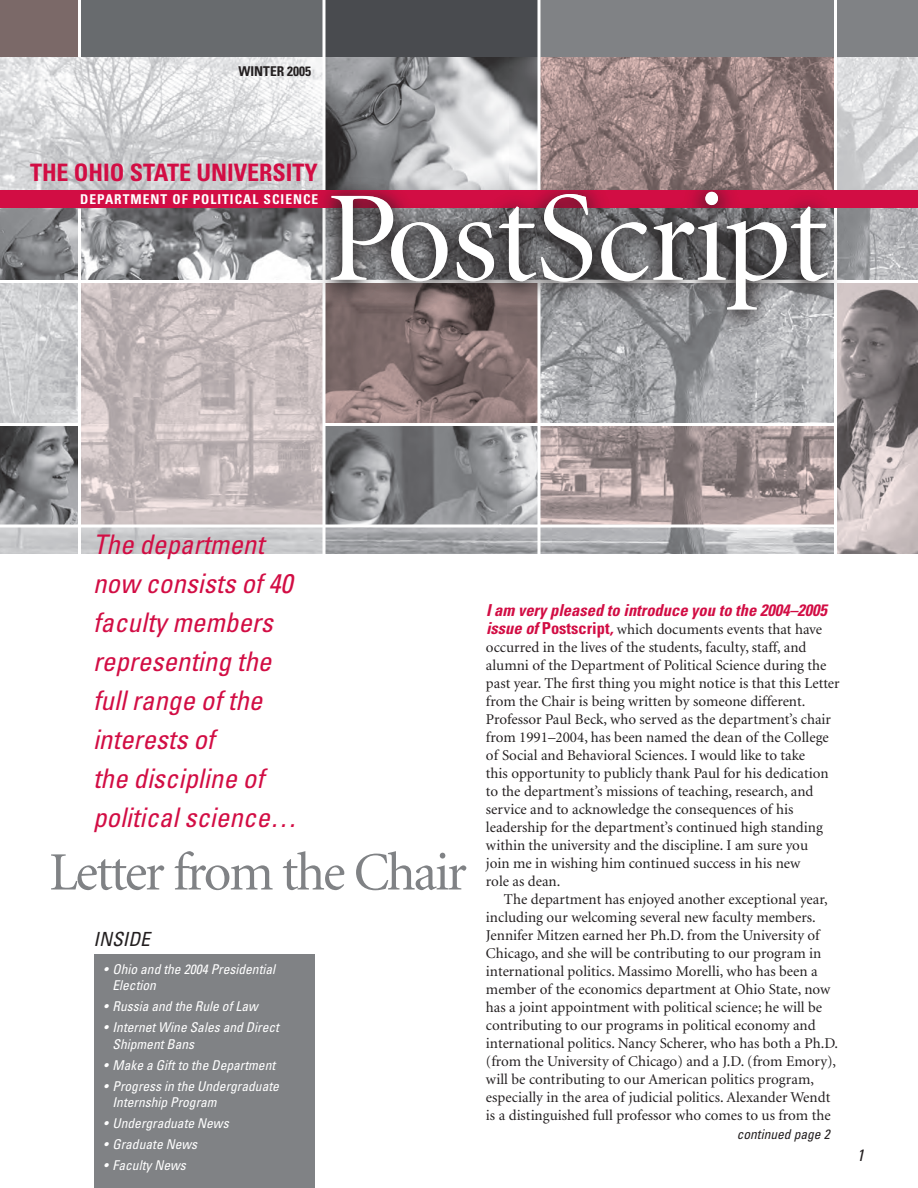
<style>
.page{position:relative;width:918px;height:1188px;background:#fff}
.page>*{position:absolute;margin:0;border:0;box-sizing:border-box;transform-origin:0 0}
.t1{font:129px "Minion Display";color:#fff}
.t2{font:54px "Minion";letter-spacing:-.04em;color:#808285}
.PS_callout{font:italic condensed 27px/39px "Univers";color:#d20d44}
.t3{font:700 condensed 24px "Univers";color:#d20d44}
.t4{font:italic condensed 19.5px "Univers";color:#231f20}
.PS_body_first_par{font:italic 700 condensed 16.5px "Univers";color:#d20d44}
.PS_callout-2{font:italic condensed 16.5px "Univers";color:#231f20}
.PS_body_first_par-2{font:15px/18px "Minion";color:#231f20}
.PS_body{font:15px/18px "Minion";color:#231f20}
.t5{font:italic condensed 13.5px/16.5px "Univers";color:#fff}
.t6{font:700 condensed 13.5px "Univers";letter-spacing:.075em;color:#fff}
.t7{font:italic condensed 13.5px "Univers";color:#231f20}
.t8{font:700 condensed 13.5px "Univers";color:#231f20}
.s1{font-family:"Univers";font-weight:700;font-style:italic;font-stretch:condensed;font-size:16.5px;color:#d20d44}
.s2{font-family:"Univers";font-weight:700;font-stretch:condensed;font-size:16.5px;color:#d20d44}
</style>
<div class="page">
<img style="left:325px;top:338px;width:509px;height:216px">
<img style="left:0;top:57px;width:322px;height:497px">
<img style="left:837px;top:57px;width:81px;height:133px">
<img style="left:846px;top:208px;width:72px;height:72px">
<svg style="left:540px;top:57px;width:294px;height:118px;background:#9c8483"></svg>
<svg style="left:81px;top:283px;width:241px;height:242px;background:#c6bbbc"></svg>
<div style="left:0;top:0;width:918px;height:57px;background:#808285"></div>
<img style="left:325px;top:57px;width:212px;height:118px">
<img style="left:0;top:208px;width:313px;height:72px">
<img style="left:0;top:426px;width:78px;height:99px">
<img style="left:325px;top:426px;width:212px;height:99px">
<div style="left:80px;top:0;width:244px;height:57px;background:#686b6e"></div>
<div style="left:326px;top:0;width:212px;height:57px;background:#494b4f"></div>
<div style="left:0;top:0;width:78px;height:57px;background:#7b6968"></div>
<svg style="left:837px;top:283px;width:81px;height:271px;background:#9d9495"></svg>
<svg style="left:540px;top:426px;width:294px;height:99px;background:#a49595"></svg>
<svg style="left:325px;top:338px;width:212px;height:85px;background:#8c7776"></svg>
<div style="left:94px;top:954px;width:221px;height:234px;background:#808285"></div>
<hr style="left:322px;top:0;width:3px;height:600px;background:#fff">
<hr style="left:537px;top:0;width:3px;height:194px;background:#fff">
<hr style="left:834px;top:0;width:3px;height:600px;background:#fff">
<hr style="left:0;top:280px;width:918px;height:3px;background:#fff">
<hr style="left:324px;top:423px;width:512px;height:3px;background:#fff">
<hr style="left:537px;top:281px;width:3px;height:281px;background:#fff">
<hr style="left:78px;top:0;width:3px;height:57px;background:#fff">
<hr style="left:78px;top:208px;width:3px;height:350px;background:#fff">
<hr style="left:0;top:525px;width:835px;height:3px;background:#fff">
<hr style="left:0;top:423px;width:81px;height:3px;background:#fff">
<div style="left:0;top:190px;width:918px;height:18px;background:#d20d44"></div>
<svg style="left:313px;top:175px;width:533px;height:163px;background:#7f676e"></svg>
<p class="t8" style="left:238px;top:63px;width:9px">WINTER</p>
<p class="t8" style="left:287px;top:63px;width:25px">2005</p>
<p class="t3" style="left:30px;top:157px;width:289px">TH E OH IO STATE UNIVERSITY</p>
<p class="t6" style="left:80px;top:191px;width:240px">DEPARTMENT OF POLITICAL SCIENCE</p>
<p class="t1" style="left:327px;top:176px;width:502px">PostScript</p>
<p class="PS_callout" style="left:93px;top:524px;width:205px">The department now consists of 40 faculty members representing the full range of the interests of<br>the discipline of political science…</p>
<p class="t2" style="left:49px;top:846px;width:419px">Letter from the Chair</p>
<p class="t4" style="left:94px;top:927px;width:58px">INSIDE</p>
<p class="t5" style="left:112px;top:961px;width:164px;text-indent:-9px">• Ohio and the 2004 Presidential<br>Election</p>
<p class="t5" style="left:104px;top:998px;width:156px">• Russia and the Rule of Law</p>
<p class="t5" style="left:112px;top:1019px;width:168px;text-indent:-9px">• Internet Wine Sales and Direct<br>Shipment Bans</p>
<p class="t5" style="left:104px;top:1057px;width:173px">• Make a Gift to the Department</p>
<p class="t5" style="left:112px;top:1078px;width:168px;text-indent:-9px">• Progress in the Undergraduate<br>Internship Program</p>
<p class="t5" style="left:104px;top:1115px;width:127px">• Undergraduate News</p>
<p class="t5" style="left:104px;top:1136px;width:95px">• Graduate News</p>
<p class="t5" style="left:104px;top:1157px;width:84px">• Faculty News</p>
<p class="PS_body_first_par" style="left:486px;top:600px;width:342px">I am very pleased to introduce you to the 2004–2005</p>
<p class="PS_body_first_par-2" style="left:486px;top:621px;width:355px"><span class="s1">issue of</span> <span class="s2">POSTSCRIPT</span><span class="s1">,</span> which documents events that have occurred in the lives of the students, faculty, staff, and alumni of the Department of Political Science during the past year. The first thing you might notice is that this Letter from the Chair is being written by someone different.<br>Professor Paul Beck, who served as the department’s chair from 1991–2004, has been named the dean of the College of Social and Behavioral Sciences. I would like to take<br>this opportunity to publicly thank Paul for his dedication to the department’s missions of teaching, research, and service and to acknowledge the consequences of his leadership for the department’s continued high standing within the university and the discipline. I am sure you<br>join me in wishing him continued success in his new<br>role as dean.</p>
<p class="PS_body" style="left:486px;top:891px;width:354px;text-indent:18px">The department has enjoyed another exceptional year, including our welcoming several new faculty members.<br>Jennifer Mitzen earned her Ph.D. from the University of Chicago, and she will be contributing to our program in international politics. Massimo Morelli, who has been a member of the economics department at Ohio State, now has a joint appointment with political science; he will be contributing to our programs in political economy and international politics. Nancy Scherer, who has both a Ph.D. (from the University of Chicago) and a J.D. (from Emory), will be contributing to our American politics program, especially in the area of judicial politics. Alexander Wendt is a distinguished full professor who comes to us from the</p>
<p class="t7" style="left:737px;top:1126px;width:94px">continued page 2</p>
<p class="PS_callout-2" style="left:857px;top:1144px;width:9px">1</p>
</div>
